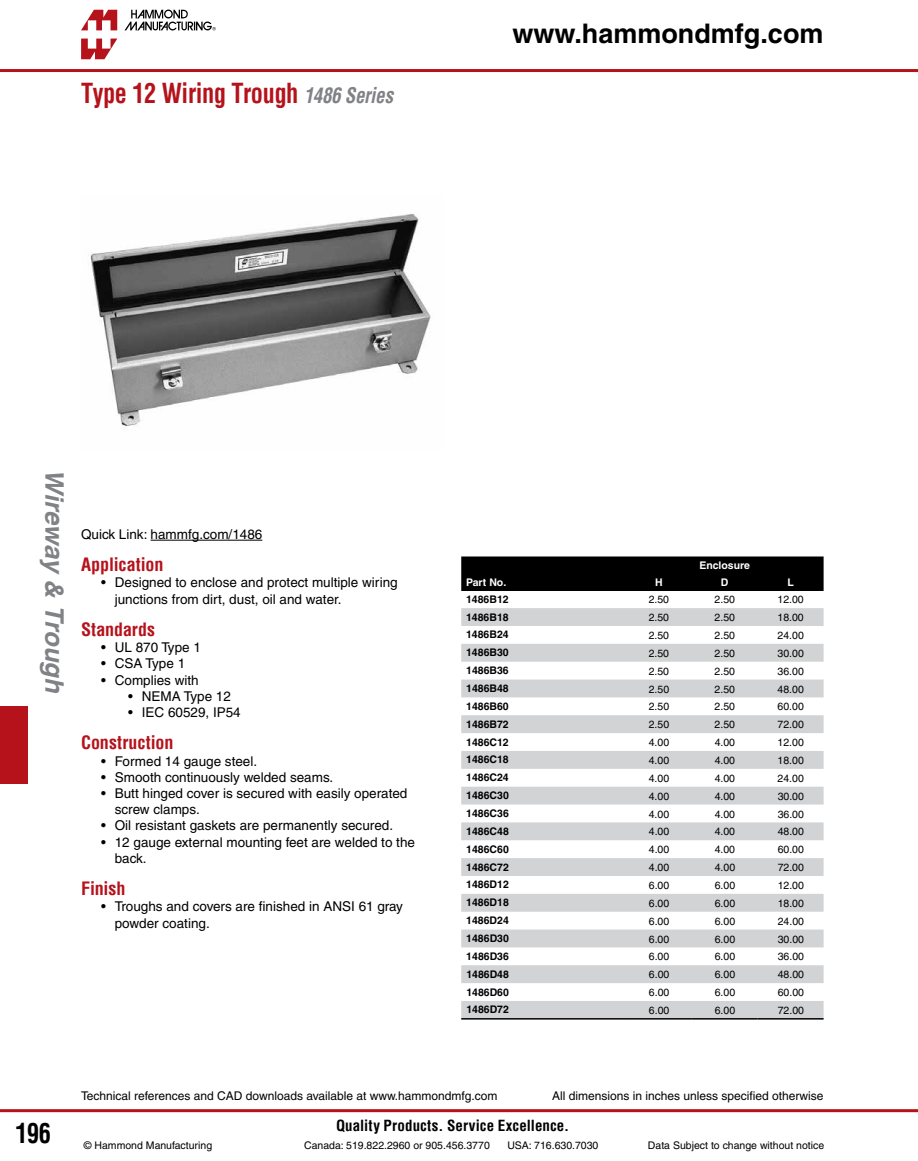
<style>
.page{position:relative;width:918px;height:1161px;background:#fff}
.page>*{position:absolute;margin:0;border:0;box-sizing:border-box;transform-origin:0 0}
.t1{font:700 condensed 27px "Helvetica";letter-spacing:-.015em;color:#b5121b;scale:.9 1}
.t2{font:700 27px "Helvetica";color:#000}
.t3{font:700 condensed 27px "Helvetica";color:#000;scale:.9 1}
.t4{font:italic 700 25.5px "Helvetica";color:#808285}
.t5{font:700 condensed 18px "Helvetica";color:#b5121b}
.t6{font:700 condensed 15px "Helvetica";letter-spacing:.005em;color:#000}
.t7{font:13.5px/16.2px "Helvetica";color:#000}
.t8{font:12px "Helvetica";color:#000}
.t9{font:10.5px "Helvetica";color:#000}
.t10{font:700 10.5px "Helvetica";color:#000}
.t11{font:700 10.5px "Helvetica";color:#fff}
.s1{font-style:italic;font-size:21px;color:#808285}
</style>
<div class="page">
<hr style="left:0;top:69px;width:918px;height:3px;background:#b5121b">
<hr style="left:0;top:1109px;width:918px;height:3px;background:#b5121b">
<svg style="left:81px;top:10px;width:36px;height:20px"></svg>
<svg style="left:81px;top:39px;width:36px;height:20px"></svg>
<svg style="left:125px;top:10px;width:91px;height:21px"></svg>
<div style="left:0;top:706px;width:28px;height:78px;background:#b5121b"></div>
<hr style="left:151px;top:540px;width:111px;height:1px;background:#000">
<div style="left:461px;top:556px;width:363px;height:35px;background:#000"></div>
<svg style="left:461px;top:608px;width:363px;height:410px;fill:#d8d9da"></svg>
<hr style="left:461px;top:1018px;width:165px;height:2px;background:#000">
<hr style="left:626px;top:1018px;width:66px;height:2px;background:#000">
<hr style="left:692px;top:1018px;width:66px;height:2px;background:#000">
<hr style="left:758px;top:1018px;width:66px;height:2px;background:#000">
<img style="left:88px;top:214px;width:343px;height:214px">
<h1 class="t1" style="left:81px;top:75px;width:348px">Type 12 Wiring Trough <span class="s1">1486 SERIES</span></h1>
<h1 class="t2" style="left:513px;top:17px;width:312px">www.hammondmfg.com</h1>
<h2 class="t4" style="left:70px;top:469px;width:226px;rotate:90deg">Wireway &amp; Trough</h2>
<p class="t7" style="left:81px;top:526px;width:183px">Quick Link: hammfg.com/1486</p>
<h3 class="t5" style="left:81px;top:553px;width:84px">Application</h3>
<p class="t7" style="left:115px;top:575px;width:284px;text-indent:-14px">• Designed to enclose and protect multiple wiring junctions from dirt, dust, oil and water.</p>
<h3 class="t5" style="left:81px;top:618px;width:76px">Standards</h3>
<p class="t7" style="left:101px;top:639px;width:101px">• UL 870 Type 1</p>
<p class="t7" style="left:101px;top:656px;width:85px">• CSA Type 1</p>
<p class="t7" style="left:101px;top:672px;width:99px">• Complies with</p>
<p class="t7" style="left:128px;top:688px;width:104px">• NEMA Type 12</p>
<p class="t7" style="left:128px;top:704px;width:114px">• IEC 60529, IP54</p>
<h3 class="t5" style="left:81px;top:731px;width:94px">Construction</h3>
<p class="t7" style="left:101px;top:753px;width:158px">• Formed 14 gauge steel.</p>
<p class="t7" style="left:101px;top:769px;width:234px">• Smooth continuously welded seams.</p>
<p class="t7" style="left:115px;top:785px;width:294px;text-indent:-14px">• Butt hinged cover is secured with easily operated screw clamps.</p>
<p class="t7" style="left:101px;top:818px;width:293px">• Oil resistant gaskets are permanently secured.</p>
<p class="t7" style="left:115px;top:834px;width:302px;text-indent:-14px">• 12 gauge external mounting feet are welded to the back.</p>
<h3 class="t5" style="left:81px;top:877px;width:46px">Finish</h3>
<p class="t7" style="left:115px;top:899px;width:290px;text-indent:-14px">• Troughs and covers are finished in ANSI 61 gray powder coating.</p>
<p class="t11" style="left:700px;top:559px;width:52px">Enclosure</p>
<p class="t11" style="left:466px;top:576px;width:42px">Part No.</p>
<p class="t11" style="left:655px;top:576px;width:9px">H</p>
<p class="t11" style="left:721px;top:576px;width:9px">D</p>
<p class="t11" style="left:787px;top:576px;width:8px">L</p>
<p class="t10" style="left:466px;top:593px;width:44px">1486B12</p>
<p class="t9" style="left:649px;top:593px;width:22px">2.50</p>
<p class="t9" style="left:715px;top:593px;width:22px">2.50</p>
<p class="t9" style="left:778px;top:593px;width:28px">12.00</p>
<p class="t10" style="left:466px;top:610px;width:44px">1486B18</p>
<p class="t9" style="left:649px;top:611px;width:22px">2.50</p>
<p class="t9" style="left:715px;top:611px;width:22px">2.50</p>
<p class="t9" style="left:778px;top:611px;width:28px">18.00</p>
<p class="t10" style="left:466px;top:628px;width:44px">1486B24</p>
<p class="t9" style="left:649px;top:629px;width:22px">2.50</p>
<p class="t9" style="left:715px;top:629px;width:22px">2.50</p>
<p class="t9" style="left:778px;top:629px;width:28px">24.00</p>
<p class="t10" style="left:466px;top:646px;width:44px">1486B30</p>
<p class="t9" style="left:649px;top:647px;width:22px">2.50</p>
<p class="t9" style="left:715px;top:647px;width:22px">2.50</p>
<p class="t9" style="left:778px;top:647px;width:28px">30.00</p>
<p class="t10" style="left:466px;top:664px;width:44px">1486B36</p>
<p class="t9" style="left:649px;top:665px;width:22px">2.50</p>
<p class="t9" style="left:715px;top:665px;width:22px">2.50</p>
<p class="t9" style="left:778px;top:665px;width:28px">36.00</p>
<p class="t10" style="left:466px;top:682px;width:44px">1486B48</p>
<p class="t9" style="left:649px;top:683px;width:22px">2.50</p>
<p class="t9" style="left:715px;top:683px;width:22px">2.50</p>
<p class="t9" style="left:778px;top:683px;width:28px">48.00</p>
<p class="t10" style="left:466px;top:700px;width:44px">1486B60</p>
<p class="t9" style="left:649px;top:701px;width:22px">2.50</p>
<p class="t9" style="left:715px;top:701px;width:22px">2.50</p>
<p class="t9" style="left:778px;top:701px;width:28px">60.00</p>
<p class="t10" style="left:466px;top:718px;width:44px">1486B72</p>
<p class="t9" style="left:649px;top:719px;width:22px">2.50</p>
<p class="t9" style="left:715px;top:719px;width:22px">2.50</p>
<p class="t9" style="left:778px;top:719px;width:28px">72.00</p>
<p class="t10" style="left:466px;top:735px;width:44px">1486C12</p>
<p class="t9" style="left:649px;top:736px;width:22px">4.00</p>
<p class="t9" style="left:715px;top:736px;width:22px">4.00</p>
<p class="t9" style="left:778px;top:736px;width:28px">12.00</p>
<p class="t10" style="left:466px;top:753px;width:44px">1486C18</p>
<p class="t9" style="left:649px;top:754px;width:22px">4.00</p>
<p class="t9" style="left:715px;top:754px;width:22px">4.00</p>
<p class="t9" style="left:778px;top:754px;width:28px">18.00</p>
<p class="t10" style="left:466px;top:771px;width:44px">1486C24</p>
<p class="t9" style="left:649px;top:772px;width:22px">4.00</p>
<p class="t9" style="left:715px;top:772px;width:22px">4.00</p>
<p class="t9" style="left:778px;top:772px;width:28px">24.00</p>
<p class="t10" style="left:466px;top:789px;width:44px">1486C30</p>
<p class="t9" style="left:649px;top:790px;width:22px">4.00</p>
<p class="t9" style="left:715px;top:790px;width:22px">4.00</p>
<p class="t9" style="left:778px;top:790px;width:28px">30.00</p>
<p class="t10" style="left:466px;top:807px;width:44px">1486C36</p>
<p class="t9" style="left:649px;top:808px;width:22px">4.00</p>
<p class="t9" style="left:715px;top:808px;width:22px">4.00</p>
<p class="t9" style="left:778px;top:808px;width:28px">36.00</p>
<p class="t10" style="left:466px;top:825px;width:44px">1486C48</p>
<p class="t9" style="left:649px;top:826px;width:22px">4.00</p>
<p class="t9" style="left:715px;top:826px;width:22px">4.00</p>
<p class="t9" style="left:778px;top:826px;width:28px">48.00</p>
<p class="t10" style="left:466px;top:843px;width:44px">1486C60</p>
<p class="t9" style="left:649px;top:844px;width:22px">4.00</p>
<p class="t9" style="left:715px;top:844px;width:22px">4.00</p>
<p class="t9" style="left:778px;top:844px;width:28px">60.00</p>
<p class="t10" style="left:466px;top:860px;width:44px">1486C72</p>
<p class="t9" style="left:649px;top:861px;width:22px">4.00</p>
<p class="t9" style="left:715px;top:861px;width:22px">4.00</p>
<p class="t9" style="left:778px;top:861px;width:28px">72.00</p>
<p class="t10" style="left:466px;top:878px;width:44px">1486D12</p>
<p class="t9" style="left:649px;top:879px;width:22px">6.00</p>
<p class="t9" style="left:715px;top:879px;width:22px">6.00</p>
<p class="t9" style="left:778px;top:879px;width:28px">12.00</p>
<p class="t10" style="left:466px;top:896px;width:44px">1486D18</p>
<p class="t9" style="left:649px;top:897px;width:22px">6.00</p>
<p class="t9" style="left:715px;top:897px;width:22px">6.00</p>
<p class="t9" style="left:778px;top:897px;width:28px">18.00</p>
<p class="t10" style="left:466px;top:914px;width:44px">1486D24</p>
<p class="t9" style="left:649px;top:915px;width:22px">6.00</p>
<p class="t9" style="left:715px;top:915px;width:22px">6.00</p>
<p class="t9" style="left:778px;top:915px;width:28px">24.00</p>
<p class="t10" style="left:466px;top:932px;width:44px">1486D30</p>
<p class="t9" style="left:649px;top:933px;width:22px">6.00</p>
<p class="t9" style="left:715px;top:933px;width:22px">6.00</p>
<p class="t9" style="left:778px;top:933px;width:28px">30.00</p>
<p class="t10" style="left:466px;top:950px;width:44px">1486D36</p>
<p class="t9" style="left:649px;top:951px;width:22px">6.00</p>
<p class="t9" style="left:715px;top:951px;width:22px">6.00</p>
<p class="t9" style="left:778px;top:951px;width:28px">36.00</p>
<p class="t10" style="left:466px;top:968px;width:44px">1486D48</p>
<p class="t9" style="left:649px;top:969px;width:22px">6.00</p>
<p class="t9" style="left:715px;top:969px;width:22px">6.00</p>
<p class="t9" style="left:778px;top:969px;width:28px">48.00</p>
<p class="t10" style="left:466px;top:985px;width:44px">1486D60</p>
<p class="t9" style="left:649px;top:986px;width:22px">6.00</p>
<p class="t9" style="left:715px;top:986px;width:22px">6.00</p>
<p class="t9" style="left:778px;top:986px;width:28px">60.00</p>
<p class="t10" style="left:466px;top:1003px;width:44px">1486D72</p>
<p class="t9" style="left:649px;top:1004px;width:22px">6.00</p>
<p class="t9" style="left:715px;top:1004px;width:22px">6.00</p>
<p class="t9" style="left:778px;top:1004px;width:28px">72.00</p>
<h1 class="t3" style="left:15px;top:1116px;width:41px">196</h1>
<p class="t8" style="left:81px;top:1089px;width:418px">Technical references and CAD downloads available at www.hammondmfg.com</p>
<p class="t8" style="left:552px;top:1089px;width:273px">All dimensions in inches unless specified otherwise</p>
<h3 class="t6" style="left:336px;top:1115px;width:235px">Quality Products. Service Excellence.</h3>
<p class="t9" style="left:84px;top:1139px;width:130px">© Hammond Manufacturing</p>
<p class="t9" style="left:304px;top:1139px;width:187px">Canada: 519.822.2960 or 905.456.3770</p>
<p class="t9" style="left:507px;top:1139px;width:93px">USA: 716.630.7030</p>
<p class="t9" style="left:648px;top:1139px;width:178px">Data Subject to change without notice</p>
</div>
